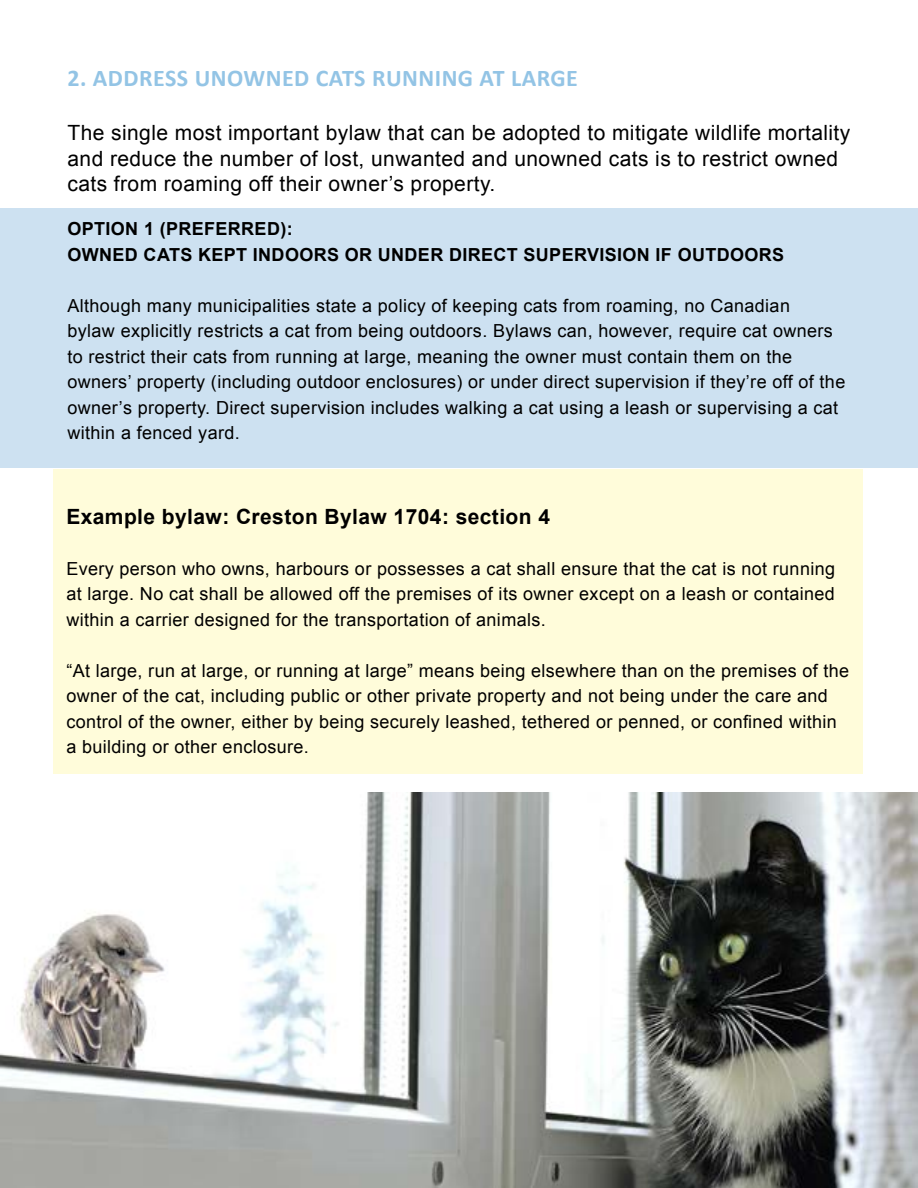
<style>
.page{position:relative;width:918px;height:1188px;background:#fff}
.page>*{position:absolute;margin:0;border:0;box-sizing:border-box;transform-origin:0 0}
.t1{font:700 24px "Calibri";letter-spacing:.02em;color:#93c4e5}
.t2{font:21px/25.5px "Arial";letter-spacing:.02em;color:#000}
.t3{font:700 21px "Arial";letter-spacing:.02em;color:#000}
.t4{font:18px/25.5px "Arial";letter-spacing:.02em;color:#000}
.t5{font:700 18px/25.5px "Arial";letter-spacing:.02em;color:#000}
</style>
<div class="page">
<div style="left:0;top:208px;width:918px;height:260px;background:#cde1f1"></div>
<div style="left:53px;top:470px;width:810px;height:304px;background:#fffcda"></div>
<img style="left:0;top:792px;width:918px;height:396px">
<h1 class="t1" style="left:68px;top:62px;width:512px">2. ADDRESS UNOWNED CATS RUNNING AT LARGE</h1>
<p class="t2" style="left:68px;top:120px;width:784px">The single most important bylaw that can be adopted to mitigate wildlife mortality and reduce the number of lost, unwanted and unowned cats is to restrict owned cats from roaming off their owner’s property.</p>
<p class="t5" style="left:68px;top:217px;width:718px">OPTION 1 (PREFERRED):<br>OWNED CATS KEPT INDOORS OR UNDER DIRECT SUPERVISION IF OUTDOORS</p>
<p class="t4" style="left:68px;top:293px;width:779px">Although many municipalities state a policy of keeping cats from roaming, no Canadian<br>bylaw explicitly restricts a cat from being outdoors. Bylaws can, however, require cat owners to restrict their cats from running at large, meaning the owner must contain them on the owners’ property (including outdoor enclosures) or under direct supervision if they’re off of the owner’s property. Direct supervision includes walking a cat using a leash or supervising a cat within a fenced yard.</p>
<p class="t3" style="left:66px;top:502px;width:485px">Example bylaw: Creston Bylaw 1704: section 4</p>
<p class="t4" style="left:66px;top:556px;width:770px;text-align:justify">Every person who owns, harbours or possesses a cat shall ensure that the cat is not running at large. No cat shall be allowed off the premises of its owner except on a leash or contained within a carrier designed for the transportation of animals.</p>
<p class="t4" style="left:66px;top:658px;width:784px">“At large, run at large, or running at large” means being elsewhere than on the premises of the owner of the cat, including public or other private property and not being under the care and control of the owner, either by being securely leashed, tethered or penned, or confined within a building or other enclosure.</p>
</div>
